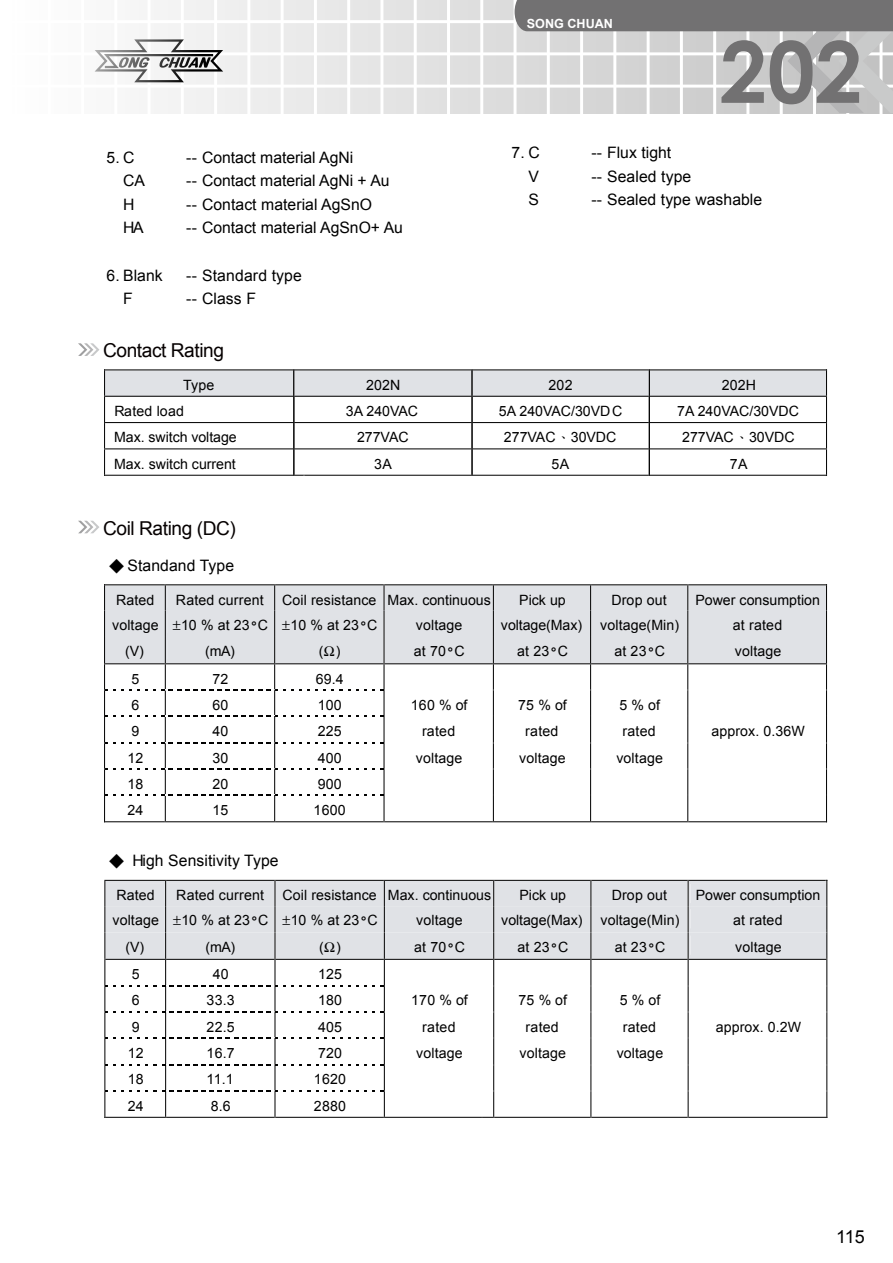
<style>
.page{position:relative;width:893px;height:1263px;background:#fff}
.page>*{position:absolute;margin:0;border:0;box-sizing:border-box;transform-origin:0 0}
.t1{font:700 85.05px "Century Gothic";color:#727172}
.t2{font:19.2px "Arial";letter-spacing:-.025em;color:#060101}
.t3{font:18px "Arial";color:#000}
.t4{font:15.75px "Arial";letter-spacing:.005em;color:#000}
.t5{font:14.25px/26.4px "Arial";letter-spacing:.01em;color:#000;text-align:center}
.t6{font:700 12.6px "Arial";color:#fff}
.s1{font-family:"P Ming Li U"}
.s2{font-family:"Courier";font-weight:700}
</style>
<div class="page">
<svg style="left:94px;top:0;width:420px;height:113px"></svg>
<hr style="left:13px;top:20px;width:880px;height:3px;background:#fff">
<hr style="left:13px;top:52px;width:880px;height:3px;background:#fff">
<hr style="left:13px;top:85px;width:880px;height:3px;background:#fff">
<hr style="left:480px;top:0;width:3px;height:114px;background:#fff">
<hr style="left:447px;top:0;width:3px;height:114px;background:#fff">
<hr style="left:414px;top:0;width:3px;height:114px;background:#fff">
<hr style="left:380px;top:0;width:3px;height:114px;background:#fff">
<hr style="left:347px;top:0;width:3px;height:114px;background:#fff">
<hr style="left:314px;top:0;width:3px;height:114px;background:#fff">
<hr style="left:281px;top:0;width:3px;height:114px;background:#fff">
<hr style="left:247px;top:0;width:3px;height:114px;background:#fff">
<hr style="left:214px;top:0;width:3px;height:114px;background:#fff">
<hr style="left:181px;top:0;width:3px;height:114px;background:#fff">
<hr style="left:148px;top:0;width:3px;height:114px;background:#fff">
<hr style="left:114px;top:0;width:3px;height:114px;background:#fff">
<svg style="left:95px;top:39px;width:128px;height:43px"></svg>
<svg style="left:515px;top:0;width:378px;height:113px;background:#b8b8b8"></svg>
<svg style="left:78px;top:343px;width:21px;height:13px"></svg>
<svg style="left:78px;top:521px;width:21px;height:12px"></svg>
<svg style="left:104px;top:369px;width:723px;height:107px"></svg>
<svg style="left:104px;top:584px;width:723px;height:238px"></svg>
<svg style="left:104px;top:880px;width:723px;height:238px"></svg>
<p class="t4" style="left:106px;top:147px;width:30px">5.C</p>
<p class="t4" style="left:186px;top:147px;width:168px">-- Contact material AgNi</p>
<p class="t4" style="left:123px;top:170px;width:23px">CA</p>
<p class="t4" style="left:186px;top:170px;width:205px">-- Contact material AgNi + Au</p>
<p class="t4" style="left:123px;top:194px;width:13px">H</p>
<p class="t4" style="left:186px;top:194px;width:187px">-- Contact material AgSnO</p>
<p class="t4" style="left:123px;top:218px;width:22px">HA</p>
<p class="t4" style="left:186px;top:218px;width:218px">-- Contact material AgSnO+ Au</p>
<p class="t4" style="left:106px;top:265px;width:58px">6. Blank</p>
<p class="t4" style="left:186px;top:265px;width:117px">-- Standard type</p>
<p class="t4" style="left:123px;top:288px;width:11px">F</p>
<p class="t4" style="left:186px;top:288px;width:71px">-- Class F</p>
<h2 class="t2" style="left:103px;top:338px;width:122px">Contact Rating</h2>
<p class="t6" style="left:527px;top:17px;width:88px">SONG CHUAN</p>
<h1 class="t1" style="left:720px;top:7px;width:144px">202</h1>
<p class="t4" style="left:511px;top:142px;width:30px">7.C</p>
<p class="t4" style="left:591px;top:142px;width:81px">-- Flux tight</p>
<p class="t4" style="left:528px;top:166px;width:12px">V</p>
<p class="t4" style="left:591px;top:166px;width:102px">-- Sealed type</p>
<p class="t4" style="left:528px;top:189px;width:12px">S</p>
<p class="t4" style="left:591px;top:189px;width:172px">-- Sealed type washable</p>
<p class="t5" style="left:183px;top:372px;width:33px">Type</p>
<p class="t5" style="left:722px;top:372px;width:36px">202H</p>
<p class="t5" style="left:346px;top:372px;width:74px">202N<br>3A 240VAC<br>277VAC<br>3A</p>
<p class="t5" style="left:499px;top:372px;width:125px">202<br>5A 240VAC/30VDC<br>277VAC<span class="s1">、</span>30VDC<br>5A</p>
<p class="t5" style="left:114px;top:398px;width:71px">Rated load</p>
<p class="t5" style="left:677px;top:398px;width:123px">7A 240VAC/30VDC</p>
<p class="t5" style="left:114px;top:424px;width:124px">Max. switch voltage</p>
<p class="t5" style="left:682px;top:424px;width:114px">277VAC<span class="s1">、</span>30VDC</p>
<p class="t5" style="left:114px;top:451px;width:123px">Max. switch current</p>
<p class="t5" style="left:730px;top:451px;width:19px">7A</p>
<h2 class="t2" style="left:103px;top:515px;width:134px">Coil Rating (DC)</h2>
<p class="t4" style="left:109px;top:555px;width:127px"><span class="s1">◆</span> Standand Type</p>
<p class="t5" style="left:116px;top:586px;width:40px">Rated</p>
<p class="t5" style="left:176px;top:586px;width:89px">Rated current</p>
<p class="t5" style="left:282px;top:586px;width:210px">Coil resistance Max. continuous</p>
<p class="t5" style="left:519px;top:586px;width:48px">Pick up</p>
<p class="t5" style="left:611px;top:586px;width:57px">Drop out</p>
<p class="t5" style="left:695px;top:586px;width:126px">Power consumption</p>
<p class="t5" style="left:112px;top:612px;width:48px">voltage</p>
<p class="t5" style="left:181px;top:612px;width:89px">10 % at 23<span class="s2">°</span>C</p>
<p class="t5" style="left:290px;top:612px;width:89px">10 % at 23<span class="s2">°</span>C</p>
<p class="t5" style="left:416px;top:612px;width:48px">voltage</p>
<p class="t5" style="left:501px;top:612px;width:83px">voltage(Max)</p>
<p class="t5" style="left:600px;top:612px;width:80px">voltage(Min)</p>
<p class="t5" style="left:733px;top:612px;width:51px">at rated</p>
<p class="t5" style="left:125px;top:638px;width:20px">(V)</p>
<p class="t5" style="left:205px;top:638px;width:31px">(mA)</p>
<p class="t5" style="left:319px;top:638px;width:23px">( )</p>
<p class="t5" style="left:414px;top:638px;width:52px">at 70<span class="s2">°</span>C</p>
<p class="t5" style="left:517px;top:638px;width:52px">at 23<span class="s2">°</span>C</p>
<p class="t5" style="left:614px;top:638px;width:52px">at 23<span class="s2">°</span>C</p>
<p class="t5" style="left:735px;top:638px;width:48px">voltage</p>
<p class="t5" style="left:131px;top:665px;width:9px">5</p>
<p class="t5" style="left:212px;top:665px;width:17px">72</p>
<p class="t5" style="left:316px;top:665px;width:30px">69.4</p>
<p class="t5" style="left:131px;top:692px;width:9px">6</p>
<p class="t5" style="left:212px;top:692px;width:17px">60</p>
<p class="t5" style="left:318px;top:692px;width:26px">100</p>
<p class="t5" style="left:411px;top:692px;width:58px">160 % of</p>
<p class="t5" style="left:518px;top:692px;width:50px">75 % of</p>
<p class="t5" style="left:619px;top:692px;width:42px">5 % of</p>
<p class="t5" style="left:131px;top:718px;width:9px">9</p>
<p class="t5" style="left:212px;top:718px;width:17px">40</p>
<p class="t5" style="left:318px;top:718px;width:26px">225</p>
<p class="t5" style="left:422px;top:718px;width:35px">rated</p>
<p class="t5" style="left:525px;top:718px;width:35px">rated</p>
<p class="t5" style="left:622px;top:718px;width:35px">rated</p>
<p class="t5" style="left:712px;top:718px;width:95px">approx. 0.36W</p>
<p class="t5" style="left:127px;top:744px;width:17px">12</p>
<p class="t5" style="left:212px;top:744px;width:17px">30</p>
<p class="t5" style="left:318px;top:744px;width:26px">400</p>
<p class="t5" style="left:416px;top:744px;width:48px">voltage</p>
<p class="t5" style="left:519px;top:744px;width:48px">voltage</p>
<p class="t5" style="left:616px;top:744px;width:48px">voltage</p>
<p class="t5" style="left:127px;top:771px;width:17px">18</p>
<p class="t5" style="left:212px;top:771px;width:17px">20</p>
<p class="t5" style="left:318px;top:771px;width:26px">900</p>
<p class="t5" style="left:127px;top:797px;width:17px">24</p>
<p class="t5" style="left:212px;top:797px;width:17px">15</p>
<p class="t5" style="left:314px;top:797px;width:34px">1600</p>
<p class="t4" style="left:109px;top:850px;width:171px"><span class="s1">◆</span> High Sensitivity Type</p>
<p class="t5" style="left:117px;top:882px;width:40px">Rated</p>
<p class="t5" style="left:176px;top:882px;width:89px">Rated current</p>
<p class="t5" style="left:283px;top:882px;width:210px">Coil resistance Max. continuous</p>
<p class="t5" style="left:519px;top:882px;width:48px">Pick up</p>
<p class="t5" style="left:612px;top:882px;width:57px">Drop out</p>
<p class="t5" style="left:696px;top:882px;width:126px">Power consumption</p>
<p class="t5" style="left:112px;top:907px;width:48px">voltage</p>
<p class="t5" style="left:181px;top:907px;width:89px">10 % at 23<span class="s2">°</span>C</p>
<p class="t5" style="left:291px;top:907px;width:89px">10 % at 23<span class="s2">°</span>C</p>
<p class="t5" style="left:416px;top:907px;width:48px">voltage</p>
<p class="t5" style="left:501px;top:907px;width:83px">voltage(Max)</p>
<p class="t5" style="left:600px;top:907px;width:80px">voltage(Min)</p>
<p class="t5" style="left:733px;top:907px;width:51px">at rated</p>
<p class="t5" style="left:126px;top:934px;width:20px">(V)</p>
<p class="t5" style="left:206px;top:934px;width:31px">(mA)</p>
<p class="t5" style="left:319px;top:934px;width:23px">( )</p>
<p class="t5" style="left:414px;top:934px;width:52px">at 70<span class="s2">°</span>C</p>
<p class="t5" style="left:517px;top:934px;width:52px">at 23<span class="s2">°</span>C</p>
<p class="t5" style="left:615px;top:934px;width:52px">at 23<span class="s2">°</span>C</p>
<p class="t5" style="left:735px;top:934px;width:48px">voltage</p>
<p class="t5" style="left:132px;top:961px;width:9px">5</p>
<p class="t5" style="left:213px;top:961px;width:17px">40</p>
<p class="t5" style="left:318px;top:961px;width:26px">125</p>
<p class="t5" style="left:132px;top:987px;width:9px">6</p>
<p class="t5" style="left:207px;top:987px;width:30px">33.3</p>
<p class="t5" style="left:318px;top:987px;width:26px">180</p>
<p class="t5" style="left:411px;top:987px;width:58px">170 % of</p>
<p class="t5" style="left:518px;top:987px;width:50px">75 % of</p>
<p class="t5" style="left:620px;top:987px;width:42px">5 % of</p>
<p class="t5" style="left:132px;top:1014px;width:9px">9</p>
<p class="t5" style="left:207px;top:1014px;width:30px">22.5</p>
<p class="t5" style="left:318px;top:1014px;width:26px">405</p>
<p class="t5" style="left:422px;top:1014px;width:35px">rated</p>
<p class="t5" style="left:526px;top:1014px;width:35px">rated</p>
<p class="t5" style="left:623px;top:1014px;width:35px">rated</p>
<p class="t5" style="left:716px;top:1014px;width:87px">approx. 0.2W</p>
<p class="t5" style="left:128px;top:1040px;width:17px">12</p>
<p class="t5" style="left:207px;top:1040px;width:30px">16.7</p>
<p class="t5" style="left:318px;top:1040px;width:26px">720</p>
<p class="t5" style="left:416px;top:1040px;width:48px">voltage</p>
<p class="t5" style="left:519px;top:1040px;width:48px">voltage</p>
<p class="t5" style="left:617px;top:1040px;width:48px">voltage</p>
<p class="t5" style="left:128px;top:1066px;width:17px">18</p>
<p class="t5" style="left:207px;top:1066px;width:29px">11.1</p>
<p class="t5" style="left:314px;top:1066px;width:34px">1620</p>
<p class="t5" style="left:128px;top:1093px;width:17px">24</p>
<p class="t5" style="left:211px;top:1093px;width:22px">8.6</p>
<p class="t5" style="left:314px;top:1093px;width:34px">2880</p>
<p class="t3" style="left:836px;top:1225px;width:29px">115</p>
</div>
